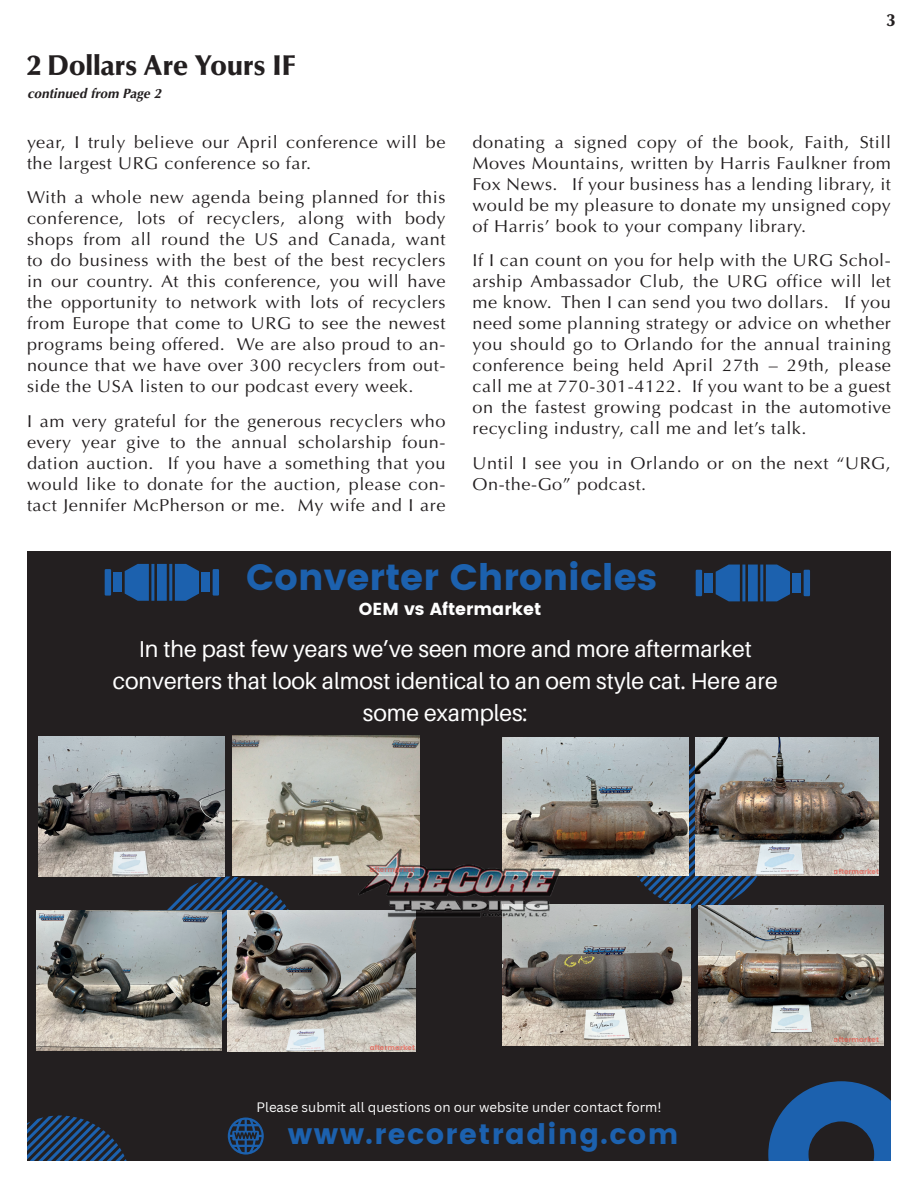
<style>
.page{position:relative;width:918px;height:1188px;background:#fff}
.page>*{position:absolute;margin:0;border:0;box-sizing:border-box;transform-origin:0 0}
.t1{font:36.6px "Poppins";color:#1c61ae}
.t2{font:900 28.5px "Optima";letter-spacing:-.01em;color:#231f20}
.t3{font:28.2px "Poppins";letter-spacing:.055em;color:#1c61ae}
.t4{font:22.95px/31.8px "Aileron";color:#fff;text-align:center}
.t5{font:17.4px "Poppins";color:#fff}
.t6{font:17.25px/21px "Optima LT Std";letter-spacing:.03em;color:#231f20;text-align:justify;scale:1.05 1}
.t7{font:900 17.25px "Optima";color:#231f20}
.t8{font:italic 700 13.5px "Optima";color:#231f20}
.t9{font:13.35px "Canva Sans";color:#fff}
.t10{font:7.05px "Poppins";color:#ee382a}
</style>
<div class="page">
<div style="left:27px;top:551px;width:864px;height:610px;background:#231f20"></div>
<svg style="left:768px;top:1081px;width:123px;height:80px"></svg>
<svg style="left:27px;top:1116px;width:100px;height:45px"></svg>
<svg style="left:228px;top:1118px;width:36px;height:37px"></svg>
<svg style="left:716px;top:565px;width:74px;height:36px;background:#1d5391"></svg>
<svg style="left:804px;top:570px;width:6px;height:26px"></svg>
<svg style="left:696px;top:570px;width:6px;height:26px"></svg>
<div style="left:793px;top:573px;width:8px;height:20px;background:#1c61ae"></div>
<div style="left:705px;top:573px;width:8px;height:20px;background:#1c61ae"></div>
<svg style="left:125px;top:564px;width:74px;height:37px"></svg>
<svg style="left:213px;top:569px;width:6px;height:27px"></svg>
<svg style="left:105px;top:569px;width:6px;height:27px"></svg>
<div style="left:202px;top:573px;width:8px;height:19px;background:#1c61ae"></div>
<div style="left:114px;top:573px;width:8px;height:19px;background:#1c61ae"></div>
<svg style="left:156px;top:876px;width:144px;height:145px"></svg>
<img style="left:38px;top:736px;width:187px;height:140px">
<img style="left:232px;top:735px;width:188px;height:141px">
<img style="left:228px;top:911px;width:187px;height:140px">
<img style="left:36px;top:911px;width:186px;height:139px">
<svg style="left:637px;top:764px;width:132px;height:145px"></svg>
<img style="left:696px;top:738px;width:183px;height:137px">
<img style="left:503px;top:737px;width:185px;height:139px">
<img style="left:698px;top:905px;width:186px;height:140px">
<img style="left:503px;top:904px;width:187px;height:141px">
<img style="left:358px;top:849px;width:202px;height:68px">
<h2 class="t2" style="left:27px;top:48px;width:270px">2 Dollars Are Yours IF</h2>
<p class="t8" style="left:27px;top:85px;width:136px">continued from Page 2</p>
<p class="t6" style="left:27px;top:132px;width:400px">year, I truly believe our April conference will be the largest URG conference so far.</p>
<p class="t6" style="left:27px;top:187px;width:400px">With a whole new agenda being planned for this conference, lots of recyclers, along with body shops from all round the US and Canada, want to do business with the best of the best recyclers in our country. At this conference, you will have the opportunity to network with lots of recyclers from Europe that come to URG to see the newest programs being offered. We are also proud to an&shy;nounce that we have over 300 recyclers from out&shy;side the USA listen to our podcast every week.</p>
<p class="t6" style="left:27px;top:411px;width:400px">I am very grateful for the generous recyclers who every year give to the annual scholarship foun&shy;dation auction. If you have a something that you would like to donate for the auction, please con&shy;tact Jennifer McPherson or me. My wife and I are</p>
<p class="t7" style="left:887px;top:11px;width:10px">3</p>
<p class="t6" style="left:472px;top:132px;width:400px">donating a signed copy of the book, Faith, Still Moves Mountains, written by Harris Faulkner from Fox News. If your business has a lending library, it would be my pleasure to donate my unsigned copy of Harris’ book to your company library.</p>
<p class="t6" style="left:472px;top:250px;width:400px">If I can count on you for help with the URG Schol&shy;arship Ambassador Club, the URG office will let me know. Then I can send you two dollars. If you need some planning strategy or advice on whether you should go to Orlando for the annual training conference being held April 27th – 29th, please call me at 770-301-4122. If you want to be a guest on the fastest growing podcast in the automotive recycling industry, call me and let’s talk.</p>
<p class="t6" style="left:472px;top:453px;width:400px">Until I see you in Orlando or on the next “URG,<br>On-the-Go” podcast.</p>
<h1 class="t1" style="left:246px;top:556px;width:412px">Converter Chronicles</h1>
<p class="t5" style="left:359px;top:599px;width:184px">OEM vs Aftermarket</p>
<h3 class="t4" style="left:113px;top:634px;width:666px">In the past few years we’ve seen more and more aftermarket converters that look almost identical to an oem style cat. Here are some examples:</h3>
<p class="t10" style="left:370px;top:866px;width:47px">aftermarket</p>
<p class="t10" style="left:834px;top:867px;width:47px">aftermarket</p>
<p class="t10" style="left:370px;top:1043px;width:47px">aftermarket</p>
<p class="t9" style="left:256px;top:1100px;width:407px">Please submit all questions on our website under contact form!</p>
<h3 class="t3" style="left:288px;top:1117px;width:392px">www.recoretrading.com</h3>
<p class="t10" style="left:834px;top:1035px;width:47px">aftermarket</p>
</div>
